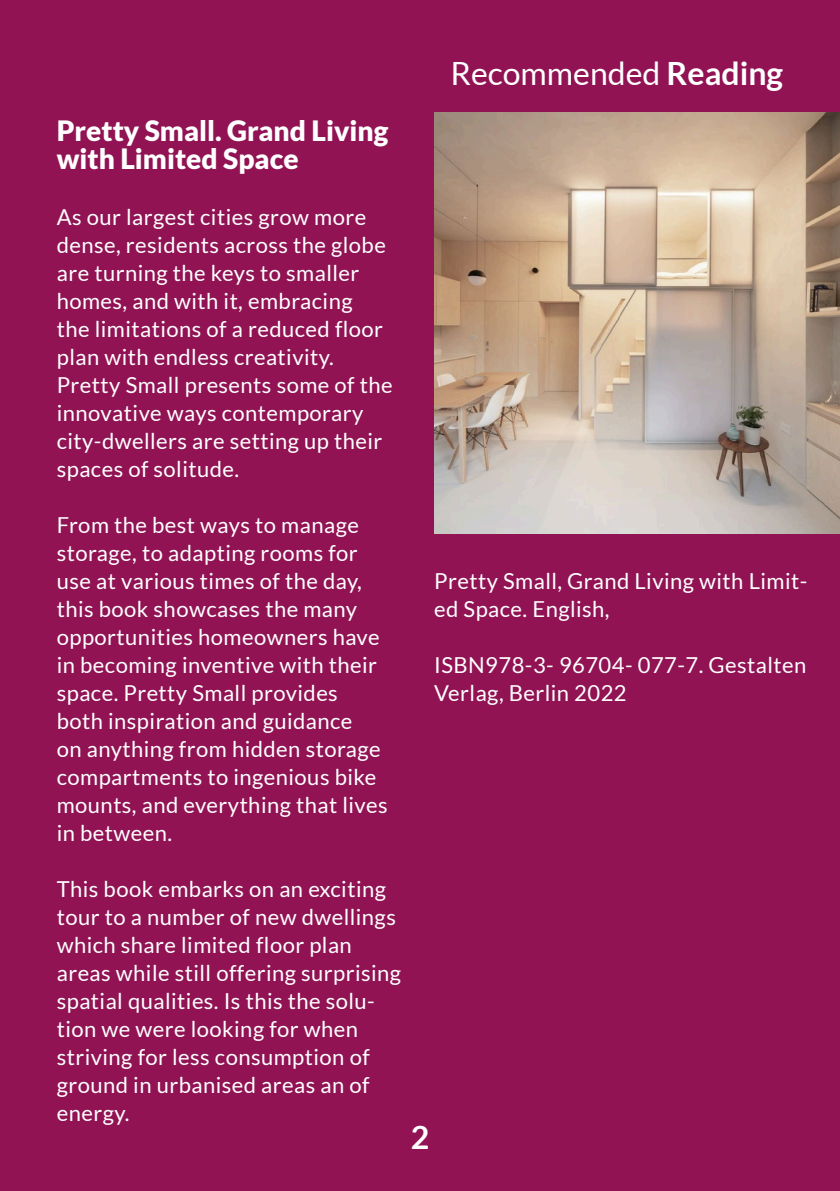
<style>
.page{position:relative;width:840px;height:1191px;background:#fff}
.page>*{position:absolute;margin:0;border:0;box-sizing:border-box;transform-origin:0 0}
.t1{font:32px "Lato";color:#fff}
.t2{font:700 32px "Lato";color:#fff}
.t3{font:900 28px/28px "Lato";color:#fff}
.t4{font:22px/28px "Lato";letter-spacing:.02em;color:#fff}
.s1{font-weight:700}
</style>
<div class="page">
<div style="left:0;top:0;width:839px;height:1191px;background:#911354"></div>
<img style="left:434px;top:113px;width:405px;height:420px">
<p class="t3" style="left:57px;top:116px;width:333px">Pretty Small. Grand Living with Limited Space</p>
<h1 class="t1" style="left:450px;top:55px;width:334px">Recommended <span class="s1">Reading</span></h1>
<p class="t4" style="left:57px;top:203px;width:337px">As our largest cities grow more dense, residents across the globe are turning the keys to smaller homes, and with it, embracing<br>the limitations of a reduced floor plan with endless creativity.<br>Pretty Small presents some of the innovative ways contemporary city-dwellers are setting up their spaces of solitude.</p>
<p class="t4" style="left:57px;top:511px;width:332px">From the best ways to manage storage, to adapting rooms for use at various times of the day, this book showcases the many opportunities homeowners have in becoming inventive with their space. Pretty Small provides both inspiration and guidance<br>on anything from hidden storage compartments to ingenious bike mounts, and everything that lives in between.</p>
<p class="t4" style="left:57px;top:875px;width:346px">This book embarks on an exciting tour to a number of new dwellings which share limited floor plan areas while still offering surprising spatial qualities. Is this the solu&shy;tion we were looking for when striving for less consumption of ground in urbanised areas an of energy.</p>
<p class="t4" style="left:434px;top:567px;width:374px">Pretty Small, Grand Living with Limit&shy;ed Space. English,</p>
<p class="t4" style="left:434px;top:651px;width:373px">ISBN978-3- 96704- 077-7. Gestalten<br>Verlag, Berlin 2022</p>
<h1 class="t2" style="left:410px;top:1119px;width:20px">2</h1>
</div>
